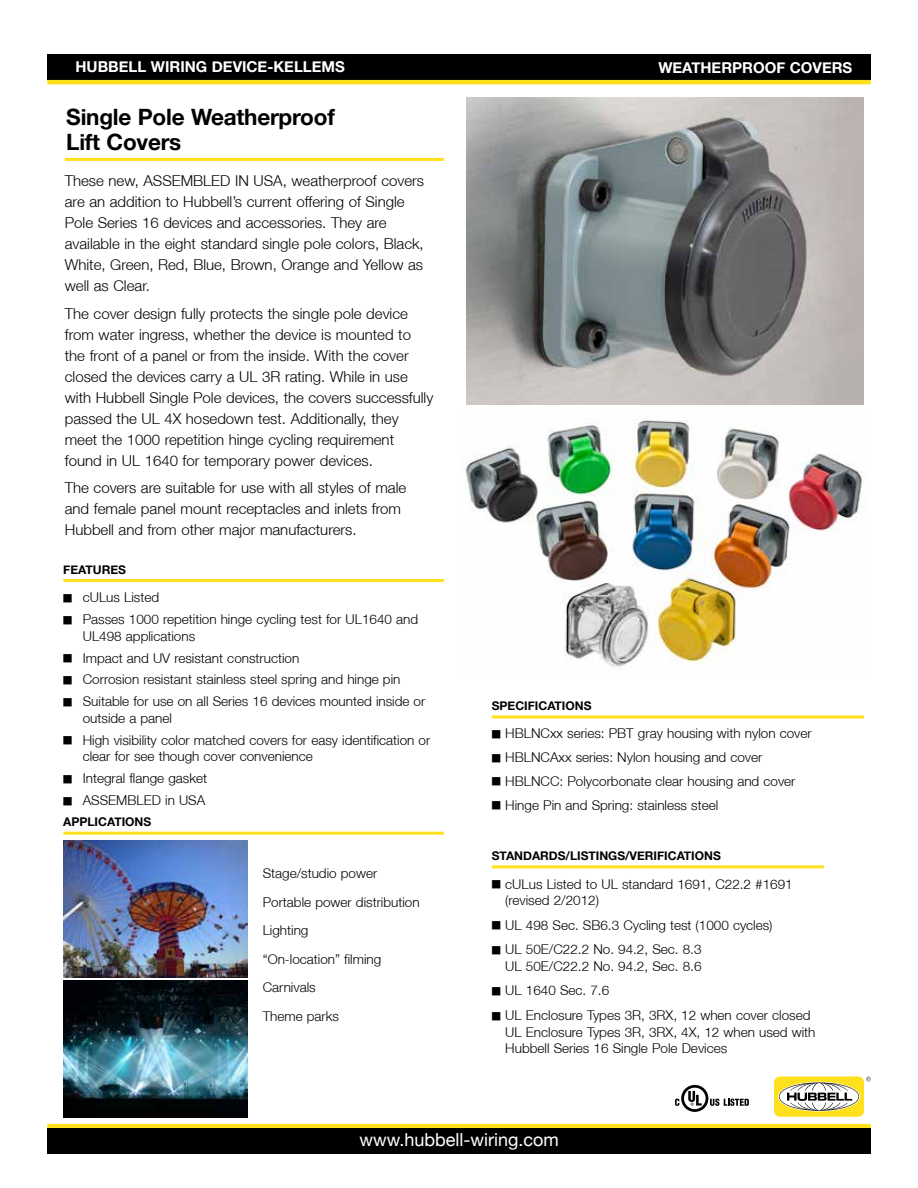
<style>
.page{position:relative;width:918px;height:1188px;background:#fff}
.page>*{position:absolute;margin:0;border:0;box-sizing:border-box;transform-origin:0 0}
.t1{font:700 22.5px/25.5px "Helvetica Neue";letter-spacing:-.01em;color:#000}
.t2{font:18px "Helvetica Neue";color:#fff}
.t3{font:300 15px/21px "Helvetica Neue";color:#000}
.t4{font:700 15px "Helvetica Neue";color:#fff}
.t5{font:300 13.5px/16.5px "Helvetica Neue";color:#000}
.t6{font:700 12px "Helvetica Neue";color:#000}
</style>
<div class="page">
<div style="left:774px;top:1076px;width:90px;height:41px;background:#ffe01c;border-radius:7px"></div>
<svg style="left:779px;top:1082px;width:80px;height:29px"></svg>
<svg style="left:866px;top:1077px;width:5px;height:4px"></svg>
<div style="left:47px;top:54px;width:824px;height:26px;background:#000"></div>
<hr style="left:47px;top:80px;width:824px;height:4px;background:#ffe01c">
<hr style="left:47px;top:1124px;width:824px;height:4px;background:#ffe01c">
<div style="left:47px;top:1129px;width:824px;height:25px;background:#000"></div>
<hr style="left:65px;top:158px;width:379px;height:3px;background:#ffe01c">
<hr style="left:63px;top:579px;width:381px;height:3px;background:#ffe01c">
<svg style="left:675px;top:1085px;width:74px;height:27px"></svg>
<hr style="left:492px;top:865px;width:332px;height:3px;background:#ffe01c">
<hr style="left:492px;top:715px;width:372px;height:3px;background:#ffe01c">
<hr style="left:63px;top:832px;width:381px;height:3px;background:#ffe01c">
<img style="left:63px;top:841px;width:185px;height:136px">
<img style="left:63px;top:981px;width:185px;height:136px">
<img style="left:466px;top:97px;width:398px;height:308px">
<img style="left:461px;top:420px;width:403px;height:247px">
<p class="t4" style="left:75px;top:57px;width:271px">HUBBELL WIRING DEVICE-KELLEMS</p>
<h1 class="t1" style="left:66px;top:103px;width:270px">Single Pole Weatherproof<br>Lift Covers</h1>
<p class="t3" style="left:65px;top:170px;width:361px">These new, ASSEMBLED IN USA, weatherproof covers are an addition to Hubbell’s current offering of Single Pole Series 16 devices and accessories. They are available in the eight standard single pole colors, Black, White, Green, Red, Blue, Brown, Orange and Yellow as well as Clear.</p>
<p class="t3" style="left:65px;top:302px;width:370px">The cover design fully protects the single pole device from water ingress, whether the device is mounted to the front of a panel or from the inside. With the cover closed the devices carry a UL 3R rating. While in use with Hubbell Single Pole devices, the covers successfully passed the UL 4X hosedown test. Additionally, they meet the 1000 repetition hinge cycling requirement found in UL 1640 for temporary power devices.</p>
<p class="t3" style="left:65px;top:477px;width:343px">The covers are suitable for use with all styles of male and female panel mount receptacles and inlets from<br>Hubbell and from other major manufacturers.</p>
<p class="t6" style="left:63px;top:562px;width:64px">FEATURES</p>
<p class="t5" style="left:63px;top:589px;width:97px">■ cULus Listed</p>
<p class="t5" style="left:83px;top:611px;width:337px;text-indent:-20px">■ Passes 1000 repetition hinge cycling test for UL1640 and<br>UL498 applications</p>
<p class="t5" style="left:63px;top:649px;width:238px">■ Impact and UV resistant construction</p>
<p class="t5" style="left:63px;top:671px;width:339px">■ Corrosion resistant stainless steel spring and hinge pin</p>
<p class="t5" style="left:83px;top:693px;width:344px;text-indent:-20px">■ Suitable for use on all Series 16 devices mounted inside or outside a panel</p>
<p class="t5" style="left:83px;top:731px;width:349px;text-indent:-20px">■ High visibility color matched covers for easy identification or clear for see though cover convenience</p>
<p class="t5" style="left:63px;top:770px;width:145px">■ Integral flange gasket</p>
<p class="t5" style="left:63px;top:792px;width:144px">■ ASSEMBLED in USA</p>
<p class="t6" style="left:63px;top:815px;width:89px">APPLICATIONS</p>
<p class="t5" style="left:263px;top:859px;width:159px;line-height:28.5px">Stage/studio power<br>Portable power distribution<br>Lighting<br>“On-location” filming<br>Carnivals<br>Theme parks</p>
<p class="t4" style="left:658px;top:58px;width:196px">WEATHERPROOF COVERS</p>
<p class="t6" style="left:492px;top:698px;width:101px">SPECIFICATIONS</p>
<p class="t5" style="left:492px;top:725px;width:321px">■ HBLNCxx series: PBT gray housing with nylon cover</p>
<p class="t5" style="left:492px;top:749px;width:272px">■ HBLNCAxx series: Nylon housing and cover</p>
<p class="t5" style="left:492px;top:773px;width:305px">■ HBLNCC: Polycorbonate clear housing and cover</p>
<p class="t5" style="left:492px;top:796px;width:228px">■ Hinge Pin and Spring: stainless steel</p>
<p class="t6" style="left:492px;top:848px;width:231px">STANDARDS/LISTINGS/VERIFICATIONS</p>
<p class="t5" style="left:505px;top:875px;width:289px;text-indent:-14px">■ cULus Listed to UL standard 1691, C22.2 #1691 (revised 2/2012)</p>
<p class="t5" style="left:492px;top:916px;width:282px">■ UL 498 Sec. SB6.3 Cycling test (1000 cycles)</p>
<p class="t5" style="left:492px;top:941px;width:211px;text-align:right">■ UL 50E/C22.2 No. 94.2, Sec. 8.3<br>UL 50E/C22.2 No. 94.2, Sec. 8.6</p>
<p class="t5" style="left:492px;top:982px;width:119px">■ UL 1640 Sec. 7.6</p>
<p class="t5" style="left:505px;top:1007px;width:312px;text-indent:-14px">■ UL Enclosure Types 3R, 3RX, 12 when cover closed<br>UL Enclosure Types 3R, 3RX, 4X, 12 when used with<br>Hubbell Series 16 Single Pole Devices</p>
<h2 class="t2" style="left:359px;top:1129px;width:201px">www.hubbell-wiring.com</h2>
</div>
